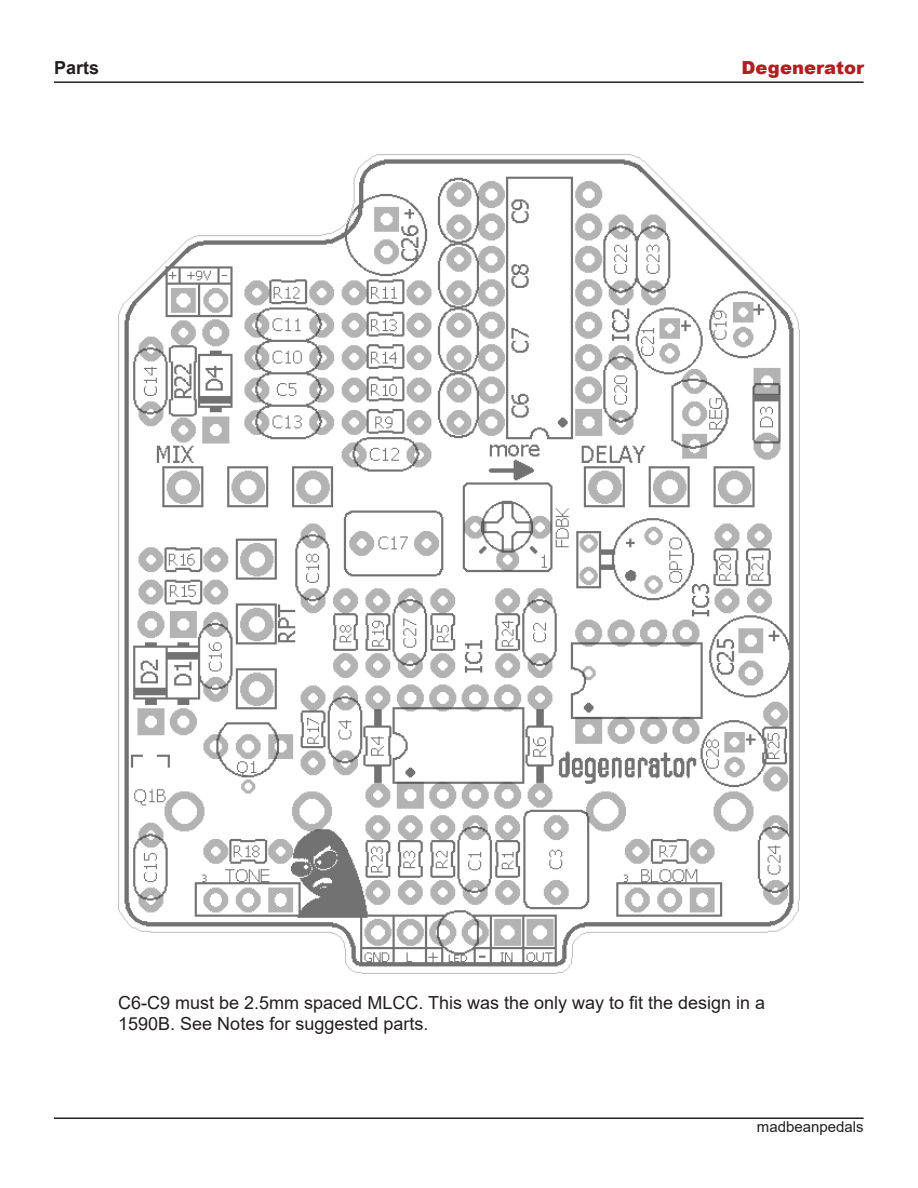
<style>
.page{position:relative;width:918px;height:1188px;background:#fff}
.page>*{position:absolute;margin:0;border:0;box-sizing:border-box;transform-origin:0 0}
.t1{font:18px/21.6px "Arial";color:#231f20}
.t2{font:900 18px "Arial";color:#b21f23}
.t3{font:700 18px "Arial";color:#231f20}
.t4{font:15px "Arial";color:#231f20}
</style>
<div class="page">
<hr style="left:54px;top:81px;width:810px;height:2px;background:#231f20">
<hr style="left:54px;top:1118px;width:810px;height:1px;background:#231f20">
<img style="left:118px;top:154px;width:682px;height:820px">
<p class="t3" style="left:54px;top:55px;width:47px">Parts</p>
<p class="t2" style="left:742px;top:54px;width:124px">Degenerator</p>
<p class="t1" style="left:118px;top:991px;width:648px">C6-C9 must be 2.5mm spaced MLCC. This was the only way to fit the design in a<br>1590B. See Notes for suggested parts.</p>
<p class="t4" style="left:757px;top:1116px;width:108px">madbeanpedals</p>
</div>
